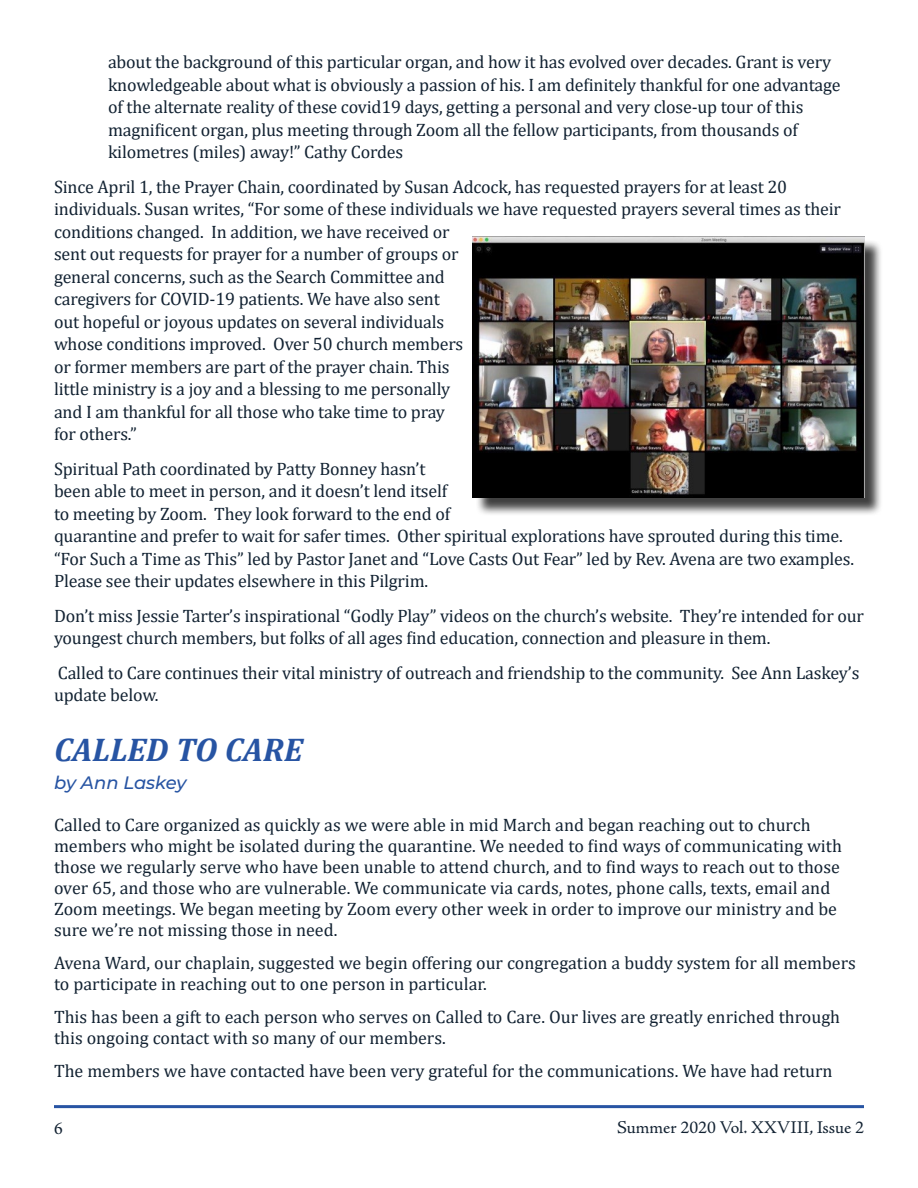
<style>
.page{position:relative;width:918px;height:1188px;background:#fff}
.page>*{position:absolute;margin:0;border:0;box-sizing:border-box;transform-origin:0 0}
.t1{font:italic 700 33px "Cambria";color:#2754a3}
.t2{font:18px/22.5px "Cambria";letter-spacing:-.01em;color:#122232}
.t3{font:18px "Adobe Jenson Pro";color:#122232}
.t4{font:italic 500 18px "Montserrat";letter-spacing:-.005em;color:#2754a3}
.t5{font:18px "Minion Pro";color:#122232}
</style>
<div class="page">
<hr style="left:54px;top:1105px;width:810px;height:3px;background:#2754a3">
<div style="left:475px;top:239px;width:408px;height:277px;background:#000;opacity:.75"></div>
<img style="left:472px;top:237px;width:392px;height:260px">
<p class="t2" style="left:108px;top:51px;width:734px">about the background of this particular organ, and how it has evolved over decades. Grant is very knowledgeable about what is obviously a passion of his. I am definitely thankful for one advantage of the alternate reality of these covid19 days, getting a personal and very close-up tour of this magnificent organ, plus meeting through Zoom all the fellow participants, from thousands of kilometres (miles) away!” Cathy Cordes</p>
<p class="t2" style="left:54px;top:175px;width:789px">Since April 1, the Prayer Chain, coordinated by Susan Adcock, has requested prayers for at least 20 individuals. Susan writes, “For some of these individuals we have requested prayers several times as their conditions changed. In addition, we have received or<br>sent out requests for prayer for a number of groups or<br>general concerns, such as the Search Committee and<br>caregivers for COVID-19 patients. We have also sent<br>out hopeful or joyous updates on several individuals<br>whose conditions improved. Over 50 church members<br>or former members are part of the prayer chain. This<br>little ministry is a joy and a blessing to me personally<br>and I am thankful for all those who take time to pray<br>for others.”</p>
<p class="t2" style="left:54px;top:457px;width:802px">Spiritual Path coordinated by Patty Bonney hasn’t<br>been able to meet in person, and it doesn’t lend itself<br>to meeting by Zoom. They look forward to the end of<br>quarantine and prefer to wait for safer times. Other spiritual explorations have sprouted during this time. “For Such a Time as This” led by Pastor Janet and “Love Casts Out Fear” led by Rev. Avena are two examples.<br>Please see their updates elsewhere in this Pilgrim.</p>
<p class="t2" style="left:54px;top:604px;width:811px">Don’t miss Jessie Tarter’s inspirational “Godly Play” videos on the church’s website. They’re intended for our youngest church members, but folks of all ages find education, connection and pleasure in them.</p>
<p class="t2" style="left:54px;top:661px;width:807px">Called to Care continues their vital ministry of outreach and friendship to the community. See Ann Laskey’s update below.</p>
<h1 class="t1" style="left:54px;top:727px;width:250px">CALLED TO CARE</h1>
<p class="t4" style="left:54px;top:770px;width:134px">by Ann Laskey</p>
<p class="t2" style="left:54px;top:814px;width:790px;line-height:21px">Called to Care organized as quickly as we were able in mid March and began reaching out to church members who might be isolated during the quarantine. We needed to find ways of communicating with those we regularly serve who have been unable to attend church, and to find ways to reach out to those over 65, and those who are vulnerable. We communicate via cards, notes, phone calls, texts, email and Zoom meetings. We began meeting by Zoom every other week in order to improve our ministry and be sure we’re not missing those in need.</p>
<p class="t2" style="left:54px;top:952px;width:803px;line-height:21px">Avena Ward, our chaplain, suggested we begin offering our congregation a buddy system for all members to participate in reaching out to one person in particular.</p>
<p class="t2" style="left:54px;top:1006px;width:788px;line-height:21px">This has been a gift to each person who serves on Called to Care. Our lives are greatly enriched through this ongoing contact with so many of our members.</p>
<p class="t2" style="left:54px;top:1059px;width:780px">The members we have contacted have been very grateful for the communications. We have had return</p>
<p class="t5" style="left:54px;top:1116px;width:10px">6</p>
<p class="t3" style="left:617px;top:1118px;width:248px">Summer 2020 Vol. XXVIII, Issue 2</p>
</div>
